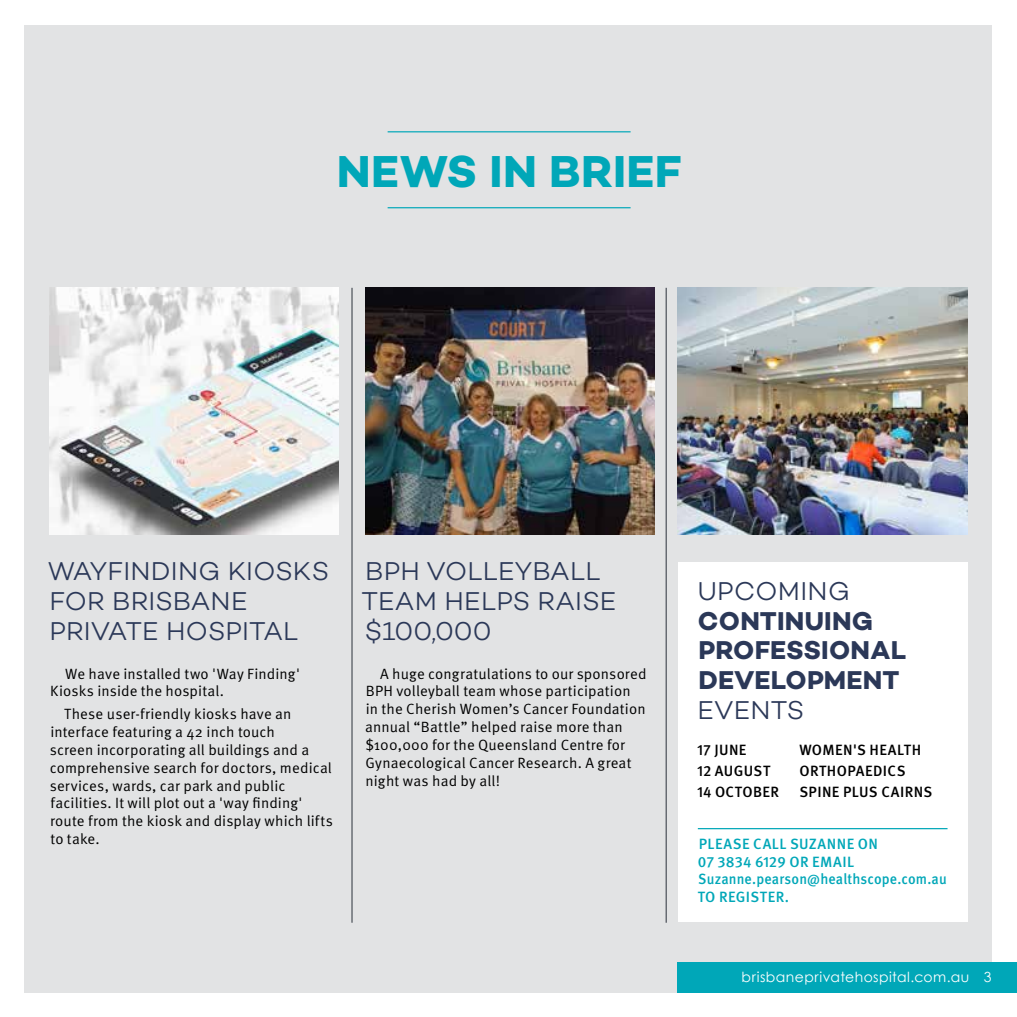
<style>
.page{position:relative;width:1017px;height:1017px;background:#fff}
.page>*{position:absolute;margin:0;border:0;box-sizing:border-box;transform-origin:0 0}
.t1{font:45.5px "Campton Bold DEMO";letter-spacing:.01em;color:#00a7b8}
.t2{font:26.25px/29.8px "Campton Light DEMO";letter-spacing:.01em;color:#2b3858}
.t3{font:26.25px/29.8px "Campton Bold DEMO";letter-spacing:.01em;color:#2b3858}
.t4{font:14.88px/17.8px "Meta Pro";letter-spacing:.01em;color:#000}
.t5{font:500 14.88px/17.5px "Meta Pro";letter-spacing:.015em;color:#00a7b8}
.t6{font:500 14.88px "Meta Pro";letter-spacing:.025em;color:#000}
.t7{font:14px "Century Gothic";letter-spacing:.03em;color:#fff}
</style>
<div class="page">
<div style="left:25px;top:25px;width:967px;height:967px;background:#e2e3e4"></div>
<hr style="left:388px;top:131px;width:243px;height:1px;background:#00a7b8">
<hr style="left:388px;top:207px;width:243px;height:1px;background:#00a7b8">
<hr style="left:351px;top:288px;width:2px;height:635px;background:#4d525a">
<hr style="left:666px;top:288px;width:1px;height:635px;background:#4d525a">
<img style="left:50px;top:288px;width:289px;height:246px">
<img style="left:365px;top:288px;width:289px;height:246px">
<img style="left:678px;top:288px;width:289px;height:246px">
<div style="left:678px;top:562px;width:289px;height:359px;background:#fff"></div>
<hr style="left:698px;top:828px;width:249px;height:1px;background:#00a7b8">
<div style="left:678px;top:962px;width:339px;height:30px;background:#00a7b8"></div>
<h1 class="t1" style="left:337px;top:145px;width:346px">NEWS IN BRIEF</h1>
<h2 class="t2" style="left:47px;top:557px;width:283px">WAYFINDING KIOSKS<br>FOR BRISBANE<br>PRIVATE HOSPITAL</h2>
<h2 class="t2" style="left:361px;top:557px;width:257px">BPH VOLLEYBALL<br>TEAM HELPS RAISE $100,000</h2>
<p class="t4" style="left:50px;top:665px;width:251px;text-indent:15px">We have installed two 'Way Finding'<br>Kiosks inside the hospital.</p>
<p class="t4" style="left:50px;top:706px;width:285px;text-indent:15px">These user-friendly kiosks have an interface featuring a 42 inch touch<br>screen incorporating all buildings and a comprehensive search for doctors, medical services, wards, car park and public facilities. It will plot out a 'way finding' route from the kiosk and display which lifts to take.</p>
<p class="t4" style="left:365px;top:665px;width:283px;text-indent:15px">A huge congratulations to our sponsored BPH volleyball team whose participation<br>in the Cherish Women’s Cancer Foundation annual “Battle” helped raise more than $100,000 for the Queensland Centre for Gynaecological Cancer Research. A great night was had by all!</p>
<h2 class="t2" style="left:697px;top:577px;width:154px">UPCOMING</h2>
<h2 class="t3" style="left:698px;top:606px;width:210px">CONTINUING<br>PROFESSIONAL<br>DEVELOPMENT</h2>
<h2 class="t2" style="left:698px;top:696px;width:108px">EVENTS</h2>
<p class="t6" style="left:697px;top:740px;width:51px">17 JUNE</p>
<p class="t6" style="left:799px;top:740px;width:123px">WOMEN'S HEALTH</p>
<p class="t6" style="left:697px;top:761px;width:75px">12 AUGUST</p>
<p class="t6" style="left:799px;top:761px;width:108px">ORTHOPAEDICS</p>
<p class="t6" style="left:697px;top:782px;width:84px">14 OCTOBER</p>
<p class="t6" style="left:799px;top:782px;width:135px">SPINE PLUS CAIRNS</p>
<p class="t5" style="left:698px;top:836px;width:251px">PLEASE CALL SUZANNE ON<br>07 3834 6129 OR EMAIL<br>Suzanne.pearson@healthscope.com.au<br>TO REGISTER.</p>
<p class="t7" style="left:742px;top:969px;width:251px">brisbaneprivatehospital.com.au 3</p>
</div>
